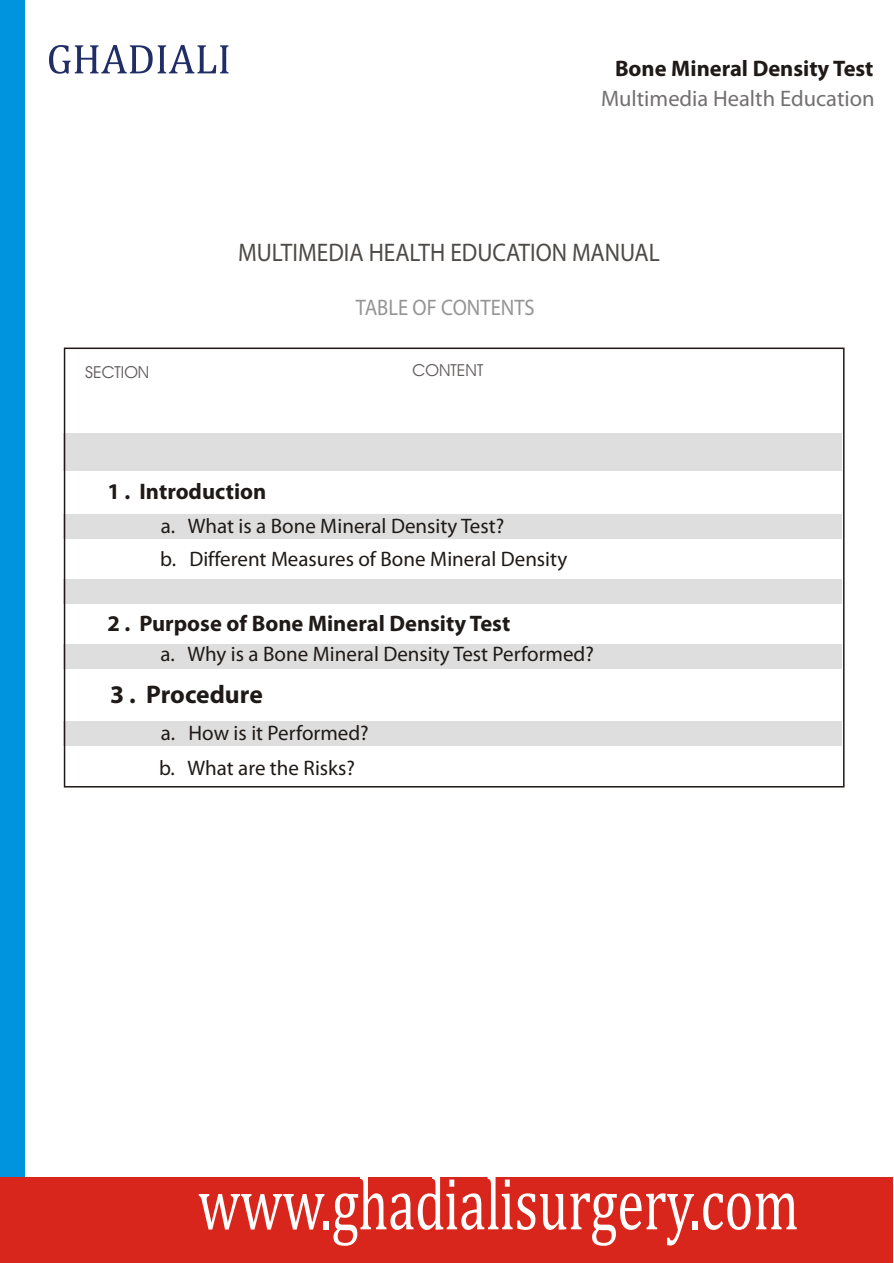
<style>
.page{position:relative;width:894px;height:1263px;background:#fff}
.page>*{position:absolute;margin:0;border:0;box-sizing:border-box;transform-origin:0 0}
.t1{font:75.6px "Cambria Math";color:#fff;scale:.72 1}
.t2{font:25.5px "Myriad Pro";color:#4d4a47;scale:.91 1}
.t3{font:700 25.5px "Myriad Pro";letter-spacing:-.005em;color:#1f1a17}
.t4{font:700 22.5px "Myriad Pro";color:#1f1a17}
.t5{font:22.5px "Myriad Pro";color:#737070}
.t6{font:22.5px "Myriad Pro";color:#969494;scale:.91 1}
.t7{font:21px/33.5px "Myriad Pro";color:#1f1a17}
.t8{font:16.65px "Avant Garde Bk BT";color:#615c5c;scale:1.04 1}
</style>
<div class="page">
<div style="left:63px;top:721px;width:779px;height:24px;background:#dedede"></div>
<div style="left:63px;top:644px;width:779px;height:25px;background:#dedede"></div>
<div style="left:63px;top:579px;width:779px;height:25px;background:#dedede"></div>
<div style="left:0;top:0;width:25px;height:1189px;background:#0094de"></div>
<div style="left:0;top:1177px;width:893px;height:86px;background:#d9261c"></div>
<div style="left:64px;top:433px;width:778px;height:38px;background:#dedede"></div>
<div style="left:63px;top:515px;width:779px;height:24px;background:#dedede"></div>
<div style="left:64px;top:348px;width:781px;height:440px;border:2px solid #1f1a17"></div>
<svg style="left:49px;top:45px;width:180px;height:29px"></svg>
<p class="t4" style="left:615px;top:59px;width:260px">Bone Mineral Density Test</p>
<p class="t5" style="left:601px;top:90px;width:275px">Multimedia Health Education</p>
<p class="t2" style="left:238px;top:242px;width:465px">MULTIMEDIA HEALTH EDUCATION MANUAL</p>
<p class="t6" style="left:356px;top:298px;width:198px">TABLE OF CONTENTS</p>
<p class="t8" style="left:85px;top:366px;width:63px">SECTION</p>
<p class="t8" style="left:413px;top:364px;width:70px">CONTENT</p>
<p class="t4" style="left:108px;top:483px;width:160px">1 . Introduction</p>
<p class="t7" style="left:160px;top:511px;width:408px">a. What is a Bone Mineral Density Test?<br>b. Different Measures of Bone Mineral Density</p>
<p class="t4" style="left:107px;top:614px;width:404px">2 . Purpose of Bone Mineral Density Test</p>
<p class="t7" style="left:160px;top:639px;width:435px">a. Why is a Bone Mineral Density Test Performed?</p>
<p class="t3" style="left:110px;top:684px;width:154px">3 . Procedure</p>
<p class="t7" style="left:161px;top:718px;width:210px">a. How is it Performed?</p>
<p class="t7" style="left:159px;top:753px;width:197px">b. What are the Risks?</p>
<h1 class="t1" style="left:198px;top:1171px;width:836px">www.ghadialisurgery.com</h1>
</div>
